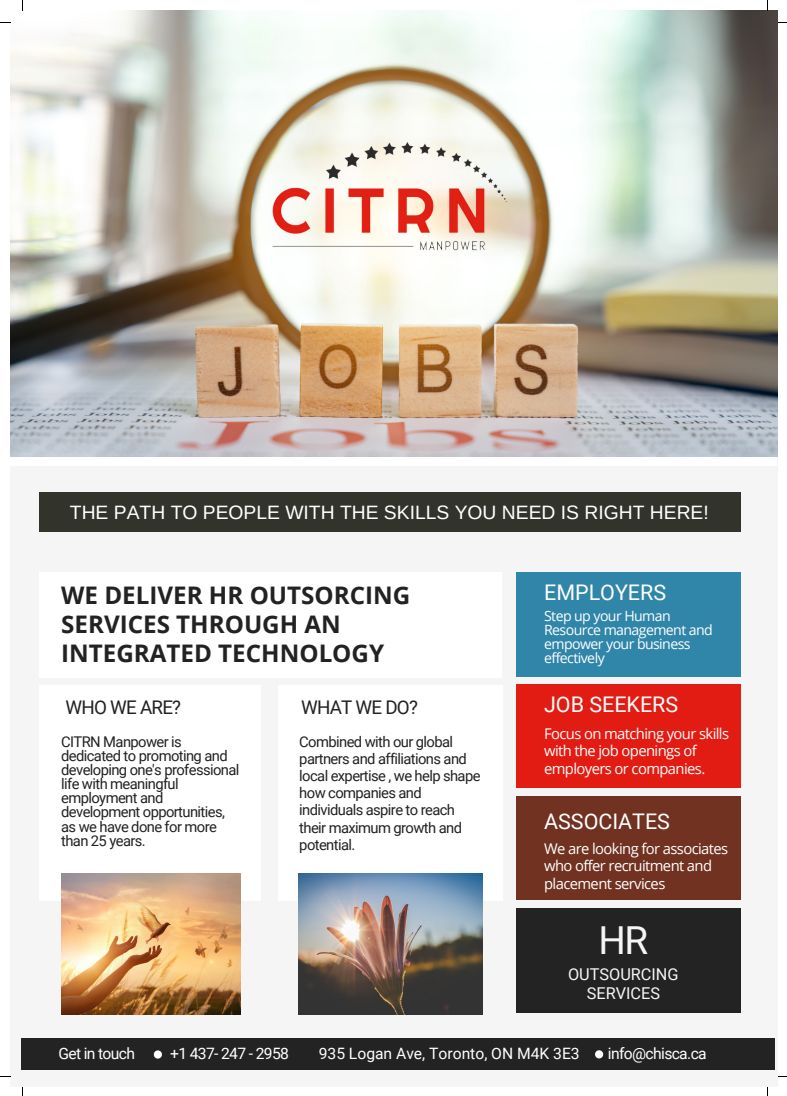
<style>
.page{position:relative;width:787px;height:1096px;background:#fff}
.page>*{position:absolute;margin:0;border:0;box-sizing:border-box;transform-origin:0 0}
.t1{font:38.5px "Roboto";color:#f5f5f5}
.t2{font:700 24.25px/29.2px "Open Sans";color:#222}
.t3{font:21.5px "Roboto";color:#fff}
.t4{font:19.38px "Arimo";color:#fff}
.t5{font:18.75px "Roboto";letter-spacing:-.04em;color:#222}
.t6{font:16.25px/19.1px "Roboto";color:#f5f5f5;text-align:center}
.t7{font:15.62px "Roboto";letter-spacing:-.04em;color:#fff}
.t8{font:15.62px "Roboto";color:#fff}
.t9{font:14.75px/14.1px "Roboto";letter-spacing:-.04em;color:#222}
.t10{font:14.75px/17.1px "Open Sans";letter-spacing:-.04em;color:#fff}
.t11{font:14.12px/14.1px "Open Sans";letter-spacing:-.04em;color:#fff}
</style>
<div class="page">
<div style="left:10px;top:10px;width:768px;height:1076px;background:#f5f5f5"></div>
<div style="left:10px;top:338px;width:767px;height:127px;background:#fff"></div>
<img style="left:10px;top:10px;width:768px;height:446px">
<div style="left:22px;top:1038px;width:753px;height:31px;background:#232323"></div>
<svg style="left:595px;top:1050px;width:8px;height:8px"></svg>
<svg style="left:154px;top:1050px;width:8px;height:8px"></svg>
<img style="left:259px;top:124px;width:262px;height:140px">
<div style="left:516px;top:573px;width:225px;height:103px;background:#3086a9"></div>
<div style="left:516px;top:684px;width:225px;height:103px;background:#e21c12"></div>
<div style="left:516px;top:796px;width:225px;height:103px;background:#713221"></div>
<div style="left:39px;top:573px;width:462px;height:104px;background:#fff"></div>
<div style="left:39px;top:685px;width:221px;height:215px;background:#fff"></div>
<div style="left:278px;top:685px;width:224px;height:215px;background:#fff"></div>
<div style="left:516px;top:908px;width:225px;height:104px;background:#232323"></div>
<img style="left:61px;top:873px;width:179px;height:141px">
<img style="left:299px;top:873px;width:183px;height:141px">
<div style="left:39px;top:492px;width:702px;height:40px;background:#32332a"></div>
<p class="t4" style="left:70px;top:501px;width:640px">THE PATH TO PEOPLE WITH THE SKILLS YOU NEED IS RIGHT HERE!</p>
<p class="t2" style="left:61px;top:579px;width:351px">WE DELIVER HR OUTSORCING<br>SERVICES THROUGH AN<br>INTEGRATED TECHNOLOGY</p>
<p class="t5" style="left:66px;top:696px;width:117px">WHO WE ARE?</p>
<p class="t5" style="left:301px;top:696px;width:118px">WHAT WE DO?</p>
<p class="t9" style="left:61px;top:734px;width:180px">CITRN Manpower is dedicated to promoting and developing one's professional life with meaningful employment and development opportunities, as we have done for more than 25 years.</p>
<p class="t9" style="left:299px;top:733px;width:183px;line-height:17.1px">Combined with our global partners and affiliations and local expertise , we help shape how companies and individuals aspire to reach their maximum growth and potential.</p>
<p class="t3" style="left:544px;top:579px;width:123px">EMPLOYERS</p>
<p class="t11" style="left:544px;top:608px;width:170px">Step up your Human<br>Resource management and empower your business effectively</p>
<p class="t3" style="left:544px;top:692px;width:136px">JOB SEEKERS</p>
<p class="t10" style="left:544px;top:725px;width:186px">Focus on matching your skills with the job openings of employers or companies.</p>
<p class="t3" style="left:544px;top:808px;width:127px">ASSOCIATES</p>
<p class="t10" style="left:544px;top:839px;width:186px">We are looking for associates who offer recruitment and placement services</p>
<p class="t1" style="left:599px;top:918px;width:51px">HR</p>
<p class="t6" style="left:568px;top:964px;width:112px">OUTSOURCING<br>SERVICES</p>
<p class="t7" style="left:58px;top:1044px;width:78px">Get in touch</p>
<p class="t7" style="left:170px;top:1044px;width:120px">+1 437- 247 - 2958</p>
<p class="t8" style="left:319px;top:1044px;width:262px">935 Logan Ave, Toronto, ON M4K 3E3</p>
<p class="t7" style="left:608px;top:1044px;width:100px">info@chisca.ca</p>
</div>
